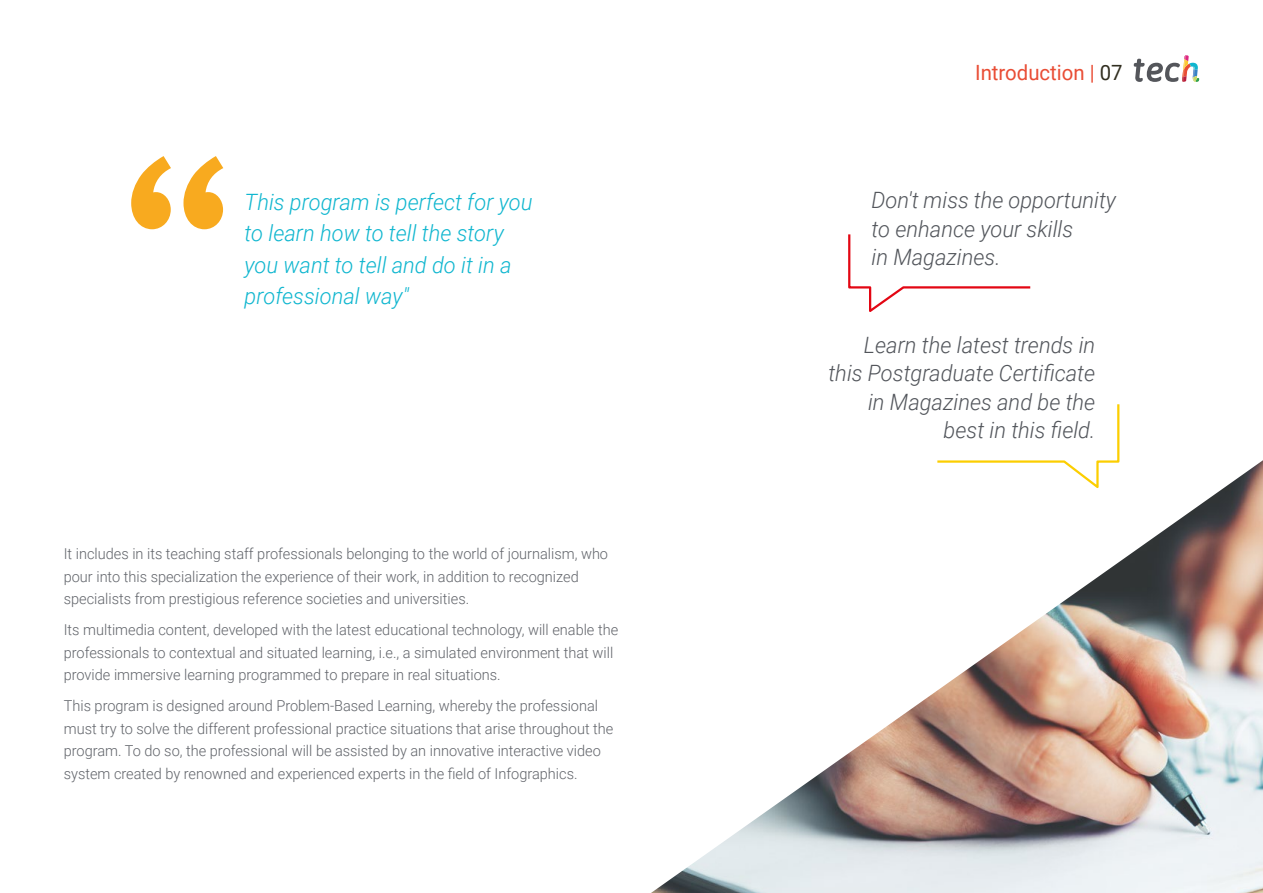
<style>
.page{position:relative;width:1263px;height:893px;background:#fff}
.page>*{position:absolute;margin:0;border:0;box-sizing:border-box;transform-origin:0 0}
.t1{font:italic 300 22.5px/28.5px "Roboto";color:#52555b;text-align:right}
.t2{font:italic 300 22.5px/31.5px "Roboto";color:#0fb6cf}
.t3{font:21px "Roboto";color:#e94d35}
.t4{font:300 15px/22.5px "Roboto";color:#61646a}
.s1{color:#312e20}
</style>
<div class="page">
<svg style="left:131px;top:156px;width:92px;height:73px"></svg>
<img style="left:651px;top:460px;width:612px;height:433px">
<svg style="left:935px;top:404px;width:185px;height:88px"></svg>
<svg style="left:848px;top:234px;width:183px;height:78px"></svg>
<svg style="left:1134px;top:55px;width:65px;height:27px"></svg>
<h1 class="t2" style="left:245px;top:185px;width:289px">This program is perfect for you to learn how to tell the story you want to tell and do it in a professional way"</h1>
<p class="t4" style="left:64px;top:542px;width:546px">It includes in its teaching staff professionals belonging to the world of journalism, who pour into this specialization the experience of their work, in addition to recognized specialists from prestigious reference societies and universities.</p>
<p class="t4" style="left:64px;top:618px;width:556px">Its multimedia content, developed with the latest educational technology, will enable the professionals to contextual and situated learning, i.e., a simulated environment that will provide immersive learning programmed to prepare in real situations.</p>
<p class="t4" style="left:64px;top:694px;width:551px">This program is designed around Problem-Based Learning, whereby the professional must try to solve the different professional practice situations that arise throughout the program. To do so, the professional will be assisted by an innovative interactive video system created by renowned and experienced experts in the field of Infographics.</p>
<h2 class="t3" style="left:975px;top:57px;width:149px">Introduction | <span class="s1">07</span></h2>
<h1 class="t1" style="left:871px;top:185px;width:246px;text-align:left">Don't miss the opportunity to enhance your skills<br>in Magazines.</h1>
<h1 class="t1" style="left:828px;top:330px;width:268px">Learn the latest trends in this Postgraduate Certificate in Magazines and be the best in this field.</h1>
</div>
